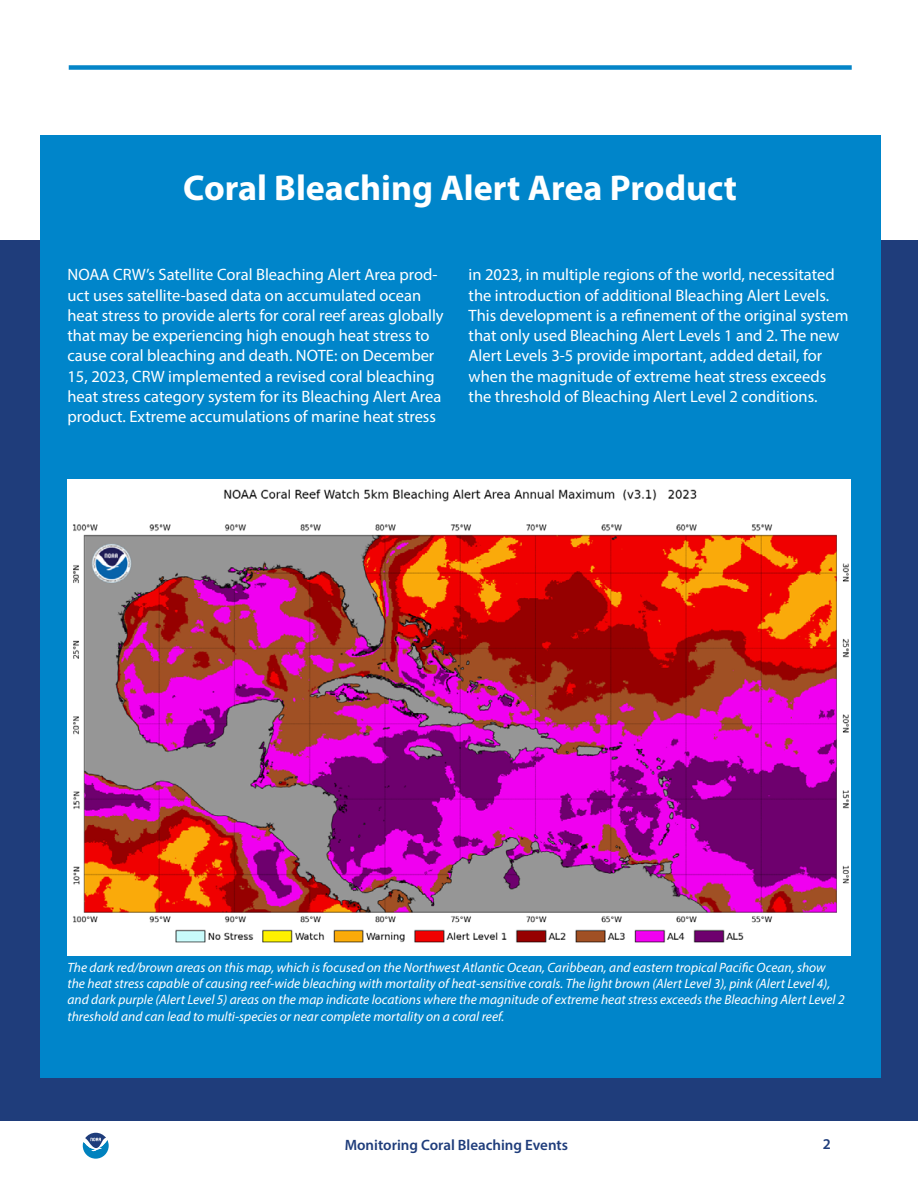
<style>
.page{position:relative;width:918px;height:1188px;background:#fff}
.page>*{position:absolute;margin:0;border:0;box-sizing:border-box;transform-origin:0 0}
.t1{font:700 36px "Myriad Pro";color:#fff}
.Body{font:16.5px/20.2px "Myriad Pro";color:#fff}
.t2{font:600 15px "Myriad Pro";color:#1f3d7b}
.image_caption{font:italic 13.5px/16.2px "Myriad Pro";color:#fff}
</style>
<div class="page">
<div style="left:69px;top:65px;width:783px;height:5px;background:#0585c8"></div>
<div style="left:0;top:240px;width:918px;height:880px;background:#1f3d7b"></div>
<svg style="left:83px;top:1133px;width:26px;height:26px"></svg>
<div style="left:40px;top:135px;width:840px;height:942px;background:#0085ca"></div>
<img style="left:68px;top:479px;width:782px;height:477px">
<h2 class="t1" style="left:183px;top:164px;width:555px">Coral Bleaching Alert Area Product</h2>
<p class="Body" style="left:68px;top:264px;width:378px">NOAA CRW’s Satellite Coral Bleaching Alert Area prod&shy;uct uses satellite-based data on accumulated ocean heat stress to provide alerts for coral reef areas globally that may be experiencing high enough heat stress to cause coral bleaching and death. NOTE: on December 15, 2023, CRW implemented a revised coral bleaching heat stress category system for its Bleaching Alert Area product. Extreme accumulations of marine heat stress</p>
<p class="Body" style="left:469px;top:264px;width:381px">in 2023, in multiple regions of the world, necessitated the introduction of additional Bleaching Alert Levels.<br>This development is a refinement of the original system that only used Bleaching Alert Levels 1 and 2. The new Alert Levels 3-5 provide important, added detail, for when the magnitude of extreme heat stress exceeds the threshold of Bleaching Alert Level 2 conditions.</p>
<p class="image_caption" style="left:68px;top:959px;width:779px">The dark red/brown areas on this map, which is focused on the Northwest Atlantic Ocean, Caribbean, and eastern tropical Pacific Ocean, show the heat stress capable of causing reef-wide bleaching with mortality of heat-sensitive corals. The light brown (Alert Level 3), pink (Alert Level 4), and dark purple (Alert Level 5) areas on the map indicate locations where the magnitude of extreme heat stress exceeds the Bleaching Alert Level 2 threshold and can lead to multi-species or near complete mortality on a coral reef.</p>
<p class="t2" style="left:345px;top:1135px;width:225px">Monitoring Coral Bleaching Events</p>
<p class="t2" style="left:823px;top:1134px;width:10px">2</p>
</div>
